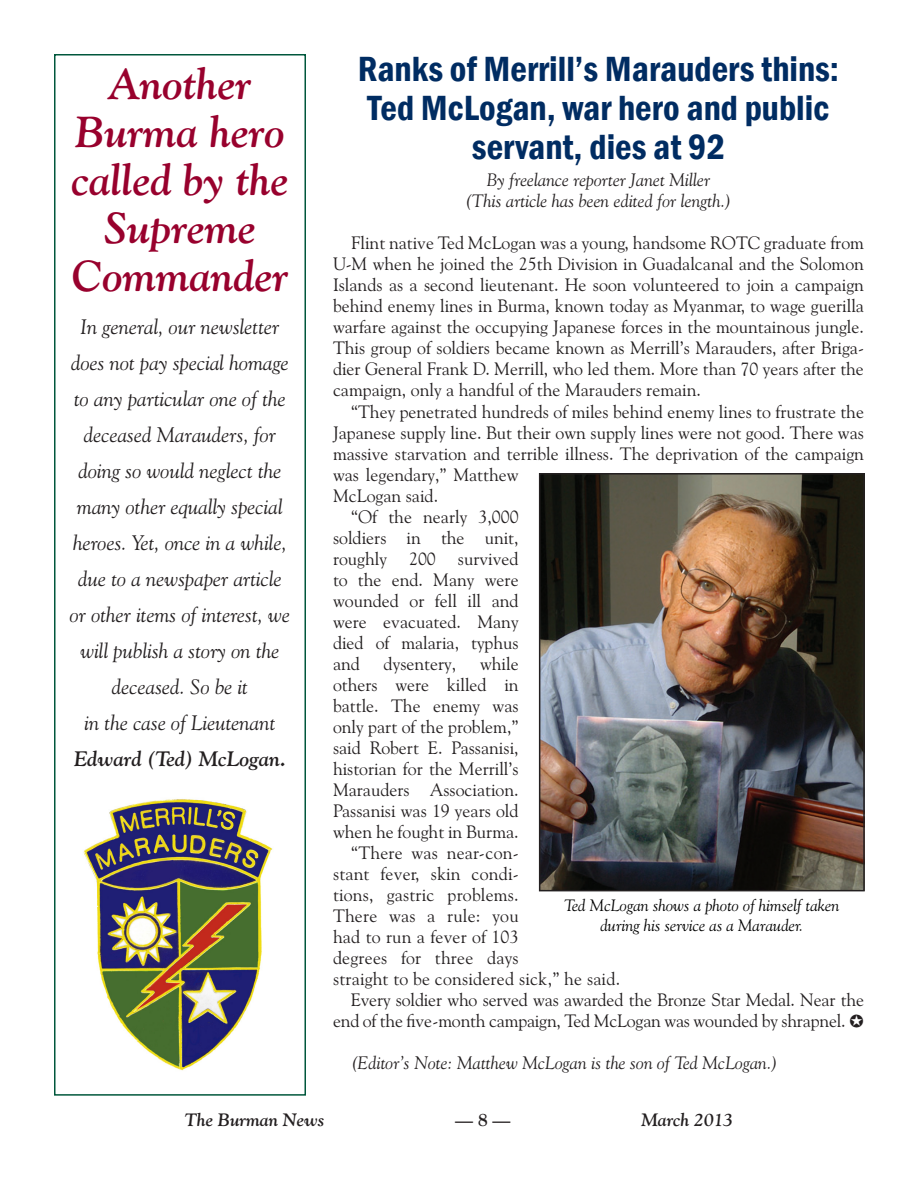
<style>
.page{position:relative;width:918px;height:1188px;background:#fff}
.page>*{position:absolute;margin:0;border:0;box-sizing:border-box;transform-origin:0 0}
.t1{font:italic 700 43.5px/48px "Goudy Old Style BT";color:#98012d;text-align:center}
.t2{font:600 condensed 36px/39px "Franklin Gothic";color:#002c62;text-align:center}
.t3{font:italic 21px/36px "Goudy Old Style BT";color:#231f20;text-align:center}
.t4{font:italic 700 21px "Goudy Old Style BT";color:#231f20}
.t5{font:18px/21px "Goudy Old Style BT";color:#231f20;text-align:justify}
.t6{font:italic 18px/21px "Goudy Old Style BT";color:#231f20;text-align:center}
.t7{font:italic 700 18px "Goudy Old Style BT";color:#231f20}
.t8{font:700 18px "Goudy Old Style BT";color:#231f20}
.t9{font:italic 16.5px/19.5px "Goudy Old Style BT";color:#000;text-align:center}
</style>
<div class="page">
<div style="left:54px;top:54px;width:252px;height:1042px;background:#fff;border:2px solid #00573c"></div>
<img style="left:542px;top:476px;width:320px;height:412px">
<div style="left:539px;top:473px;width:326px;height:418px;border:2px solid #231f20"></div>
<img style="left:83px;top:799px;width:190px;height:272px">
<h1 class="t1" style="left:72px;top:59px;width:219px">Another<br>Burma hero called by the<br>Supreme<br>Commander</h1>
<p class="t3" style="left:70px;top:308px;width:222px">In general, our newsletter does not pay special homage to any particular one of the deceased Marauders, for doing so would neglect the many other equally special heroes. Yet, once in a while, due to a newspaper article or other items of interest, we will publish a story on the deceased. So be it<br>in the case of Lieutenant</p>
<p class="t4" style="left:74px;top:746px;width:213px">Edward (Ted) McLogan.</p>
<h2 class="t2" style="left:358px;top:49px;width:483px">Ranks of Merrill’s Marauders thins:<br>Ted McLogan, war hero and public servant, dies at 92</h2>
<p class="t6" style="left:465px;top:169px;width:268px">By freelance reporter Janet Miller<br>(This article has been edited for length.)</p>
<p class="t5" style="left:333px;top:232px;width:533px;text-indent:18px">Flint native Ted McLogan was a young, handsome ROTC graduate from U-M when he joined the 25th Division in Guadalcanal and the Solomon Islands as a second lieutenant. He soon volunteered to join a campaign behind enemy lines in Burma, known today as Myanmar, to wage guerilla warfare against the occupying Japanese forces in the mountainous jungle.<br>This group of soldiers became known as Merrill’s Marauders, after Briga&shy;dier General Frank D. Merrill, who led them. More than 70 years after the campaign, only a handful of the Marauders remain.</p>
<p class="t5" style="left:351px;top:400px;width:515px">“They penetrated hundreds of miles behind enemy lines to frustrate the</p>
<p class="t5" style="left:333px;top:421px;width:533px">Japanese supply line. But their own supply lines were not good. There was</p>
<p class="t5" style="left:333px;top:442px;width:533px">massive starvation and terrible illness. The deprivation of the campaign</p>
<p class="t5" style="left:333px;top:463px;width:187px">was legendary,” Matthew</p>
<p class="t5" style="left:333px;top:484px;width:107px">McLogan said.</p>
<p class="t5" style="left:351px;top:505px;width:169px">“Of the nearly 3,000</p>
<p class="t5" style="left:333px;top:526px;width:187px">soldiers in the unit,</p>
<p class="t5" style="left:333px;top:548px;width:187px">roughly 200 survived</p>
<p class="t5" style="left:333px;top:569px;width:187px">to the end. Many were</p>
<p class="t5" style="left:333px;top:590px;width:187px">wounded or fell ill and</p>
<p class="t5" style="left:333px;top:611px;width:187px">were evacuated. Many</p>
<p class="t5" style="left:333px;top:632px;width:187px">died of malaria, typhus</p>
<p class="t5" style="left:333px;top:653px;width:28px">and</p>
<p class="t5" style="left:384px;top:653px;width:74px">dysentery,</p>
<p class="t5" style="left:480px;top:653px;width:40px">while</p>
<p class="t5" style="left:333px;top:674px;width:187px">others were killed in</p>
<p class="t5" style="left:333px;top:695px;width:187px">battle. The enemy was</p>
<p class="t5" style="left:333px;top:716px;width:187px">only part of the problem,”</p>
<p class="t5" style="left:333px;top:737px;width:187px">said Robert E. Passanisi,</p>
<p class="t5" style="left:333px;top:758px;width:187px">historian for the Merrill’s</p>
<p class="t5" style="left:333px;top:779px;width:187px">Marauders Association.</p>
<p class="t5" style="left:333px;top:800px;width:187px">Passanisi was 19 years old</p>
<p class="t5" style="left:333px;top:821px;width:187px">when he fought in Burma.</p>
<p class="t5" style="left:351px;top:842px;width:169px">“There was near-con-</p>
<p class="t5" style="left:333px;top:863px;width:187px">stant fever, skin condi-</p>
<p class="t5" style="left:333px;top:884px;width:187px">tions, gastric problems.</p>
<p class="t5" style="left:333px;top:905px;width:187px">There was a rule: you</p>
<p class="t5" style="left:333px;top:926px;width:187px">had to run a fever of 103</p>
<p class="t5" style="left:333px;top:947px;width:187px">degrees for three days</p>
<p class="t5" style="left:333px;top:968px;width:289px">straight to be considered sick,” he said.</p>
<p class="t5" style="left:351px;top:989px;width:515px">Every soldier who served was awarded the Bronze Star Medal. Near the</p>
<p class="t5" style="left:333px;top:1010px;width:514px">end of the five-month campaign, Ted McLogan was wounded by shrapnel.</p>
<p class="t6" style="left:351px;top:1052px;width:429px">(Editor’s Note: Matthew McLogan is the son of Ted McLogan.)</p>
<p class="t9" style="left:564px;top:895px;width:277px">Ted McLogan shows a photo of himself taken during his service as a Marauder.</p>
<p class="t7" style="left:185px;top:1109px;width:141px">The Burman News</p>
<p class="t8" style="left:455px;top:1109px;width:57px">— 8 —</p>
<p class="t7" style="left:641px;top:1109px;width:93px">March 2013</p>
</div>
